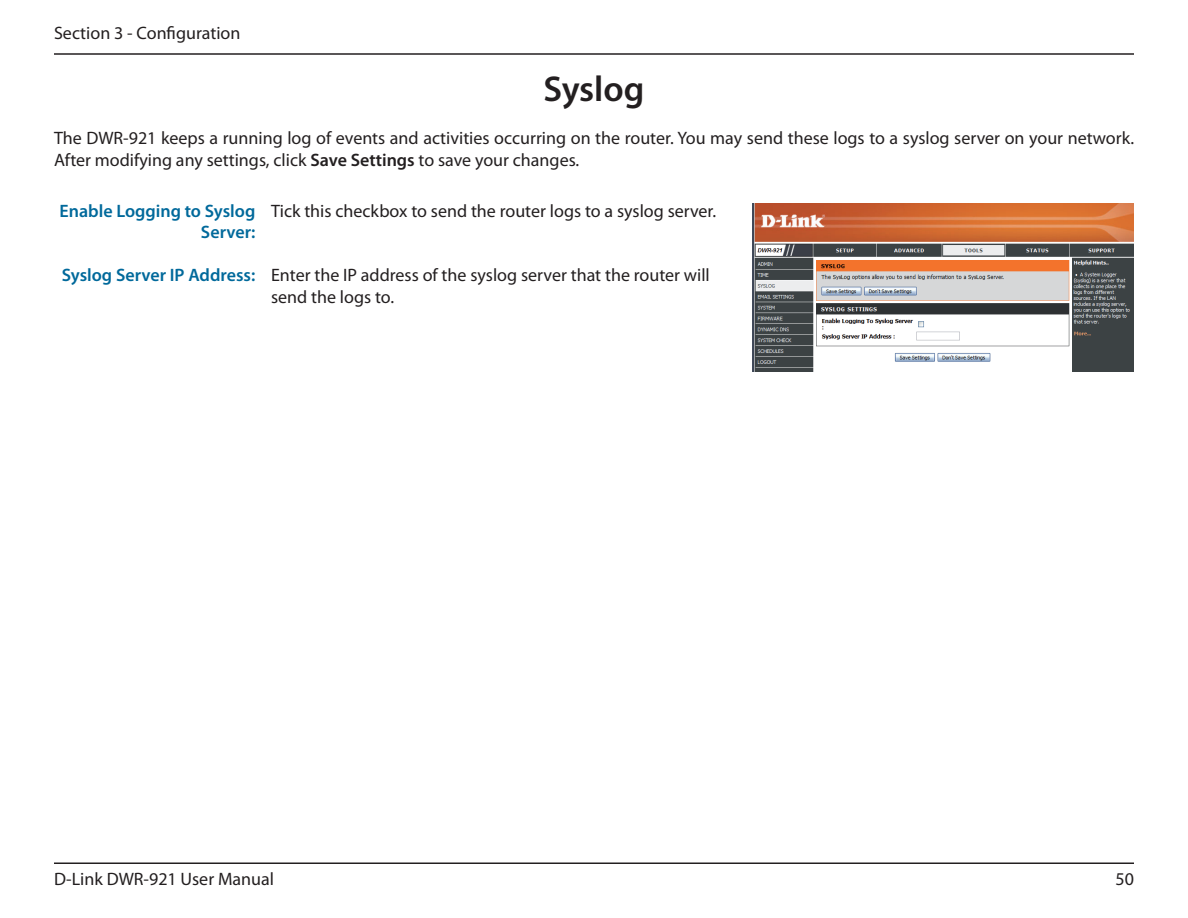
<style>
.page{position:relative;width:1188px;height:918px;background:#fff}
.page>*{position:absolute;margin:0;border:0;box-sizing:border-box;transform-origin:0 0}
.t1{font:600 36px "Myriad Pro";color:#231f20}
.t2{font:18px/21.6px "Myriad Pro";color:#231f20}
.t3{font:600 18px/21.6px "Myriad Pro";color:#00699b;text-align:right}
.s1{font-weight:600}
</style>
<div class="page">
<hr style="left:54px;top:53px;width:1080px;height:2px;background:#231f20">
<hr style="left:54px;top:862px;width:1080px;height:2px;background:#231f20">
<img style="left:753px;top:203px;width:381px;height:169px">
<p class="t2" style="left:54px;top:22px;width:188px">Section 3 - Configuration</p>
<h1 class="t1" style="left:543px;top:66px;width:103px">Syslog</h1>
<p class="t2" style="left:54px;top:127px;width:1082px">The DWR-921 keeps a running log of events and activities occurring on the router. You may send these logs to a syslog server on your network.<br>After modifying any settings, click <span class="s1">Save Settings</span> to save your changes.</p>
<p class="t3" style="left:60px;top:199px;width:197px">Enable Logging to Syslog<br>Server:</p>
<p class="t3" style="left:62px;top:264px;width:195px">Syslog Server IP Address:</p>
<p class="t2" style="left:271px;top:199px;width:447px">Tick this checkbox to send the router logs to a syslog server.</p>
<p class="t2" style="left:271px;top:264px;width:440px">Enter the IP address of the syslog server that the router will send the logs to.</p>
<p class="t2" style="left:54px;top:868px;width:222px">D-Link DWR-921 User Manual</p>
<p class="t2" style="left:1116px;top:868px;width:20px">50</p>
</div>
